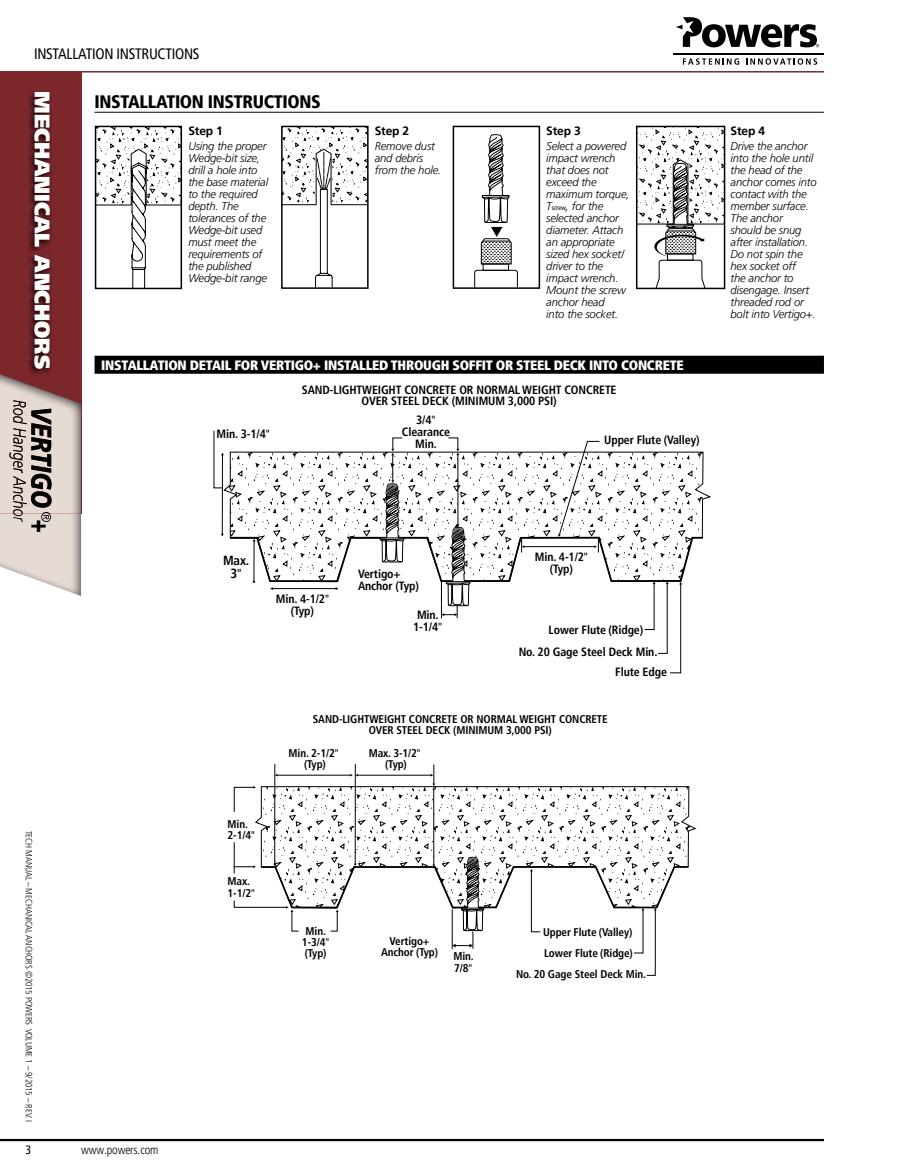
<style>
.page{position:relative;width:905px;height:1175px;background:#fff}
.page>*{position:absolute;margin:0;border:0;box-sizing:border-box;transform-origin:0 0}
.t1{font:900 21px "Frutiger";color:#fff}
.t2{font:900 condensed 18px "Frutiger";letter-spacing:-.02em;color:#000}
.t3{font:condensed 15px "Frutiger";letter-spacing:-.02em;color:#000}
.t4{font:900 condensed 13.5px "Frutiger LT Std";letter-spacing:-.02em;color:#fff}
.t5{font:700 condensed 13.05px/13px "Frutiger";color:#000;text-align:center}
.t6{font:700 12px "Frutiger";letter-spacing:-.015em;color:#000}
.t7{font:300 condensed 12px "Frutiger LT Std";letter-spacing:-.01em;color:#000}
.t8{font:condensed 12px "Frutiger LT Std";color:#000}
.t9{font:700 condensed 11.85px/11.9px "Frutiger";letter-spacing:-.01em;color:#000;text-align:center}
.t10{font:italic 300 11.25px/12px "Frutiger LT Std";letter-spacing:-.015em;color:#000}
.t11{font:700 condensed 11.1px/11.1px "Frutiger";letter-spacing:-.01em;color:#000;text-align:center}
.t12{font:300 condensed 9px "Frutiger LT Std";letter-spacing:-.01em;color:#000}
.s1{font-family:"Frutiger";font-weight:400;font-style:normal;font-stretch:condensed;font-size:6.75px}
.s2{font-family:"Myriad Pro";font-weight:400;font-stretch:normal}
</style>
<div class="page">
<hr style="left:0;top:1138px;width:823px;height:3px;background:#000">
<hr style="left:673px;top:53px;width:151px;height:1px;background:#000">
<svg style="left:676px;top:17px;width:143px;height:30px"></svg>
<svg style="left:683px;top:58px;width:56px;height:7px"></svg>
<svg style="left:746px;top:58px;width:71px;height:7px"></svg>
<div style="left:0;top:71px;width:81px;height:442px;background:#7b272b"></div>
<img style="left:28px;top:92px;width:24px;height:282px">
<hr style="left:0;top:71px;width:824px;height:2px;background:#7b272b">
<hr style="left:94px;top:112px;width:730px;height:1px;background:#000">
<svg style="left:98px;top:129px;width:81px;height:157px"></svg>
<div style="left:95px;top:126px;width:87px;height:163px;border:2px solid #000"></div>
<svg style="left:284px;top:129px;width:81px;height:157px"></svg>
<div style="left:281px;top:126px;width:87px;height:163px;border:2px solid #000"></div>
<svg style="left:474px;top:134px;width:44px;height:152px"></svg>
<div style="left:452px;top:126px;width:88px;height:163px;border:2px solid #000"></div>
<svg style="left:639px;top:129px;width:83px;height:157px"></svg>
<div style="left:636px;top:126px;width:89px;height:163px;border:2px solid #000"></div>
<div style="left:94px;top:356px;width:730px;height:18px;background:#000"></div>
<svg style="left:221px;top:437px;width:483px;height:236px"></svg>
<svg style="left:255px;top:786px;width:441px;height:55px"></svg>
<hr style="left:433px;top:789px;width:1px;height:76px;background:#000">
<hr style="left:357px;top:775px;width:74px;height:1px;background:#000">
<svg style="left:430px;top:764px;width:5px;height:25px"></svg>
<hr style="left:355px;top:764px;width:1px;height:100px;background:#000">
<hr style="left:277px;top:775px;width:73px;height:1px;background:#000">
<svg style="left:350px;top:773px;width:8px;height:3px"></svg>
<hr style="left:274px;top:764px;width:1px;height:100px;background:#000">
<svg style="left:234px;top:786px;width:22px;height:26px"></svg>
<svg style="left:234px;top:841px;width:455px;height:135px"></svg>
<img style="left:0;top:513px;width:81px;height:83px">
<img style="left:0;top:374px;width:81px;height:139px">
<h3 class="t3" style="left:34px;top:45px;width:167px">INSTALLATION INSTRUCTIONS</h3>
<h1 class="t1" style="left:55px;top:91px;width:279px;rotate:90deg">MECHANICAL ANCHORS</h1>
<h2 class="t2" style="left:94px;top:90px;width:228px">INSTALLATION INSTRUCTIONS</h2>
<p class="t6" style="left:188px;top:123px;width:36px">Step 1</p>
<p class="t10" style="left:188px;top:140px;width:81px">Using the proper<br>Wedge-bit size, drill a hole into the base material to the required depth. The tolerances of the<br>Wedge-bit used must meet the requirements of the published<br>Wedge-bit range</p>
<p class="t6" style="left:375px;top:123px;width:36px">Step 2</p>
<p class="t10" style="left:375px;top:140px;width:68px">Remove dust and debris from the hole.</p>
<p class="t6" style="left:546px;top:123px;width:36px">Step 3</p>
<p class="t10" style="left:546px;top:140px;width:85px">Select a powered impact wrench that does not exceed the maximum torque,<br>T<span class="s1">screw</span>, for the selected anchor diameter. Attach an appropriate sized hex socket/ driver to the impact wrench.<br>Mount the screw anchor head<br>into the socket.</p>
<p class="t4" style="left:101px;top:357px;width:584px">INSTALLATION DETAIL FOR VERTIGO+ INSTALLED THROUGH SOFFIT OR STEEL DECK INTO CONCRETE</p>
<p class="t9" style="left:216px;top:428px;width:55px">Min. 3-1/4<span class="s2">"</span></p>
<p class="t9" style="left:302px;top:383px;width:316px">SAND-LIGHTWEIGHT CONCRETE OR NORMAL WEIGHT CONCRETE<br>OVER STEEL DECK (MINIMUM 3,000 PSI)</p>
<p class="t9" style="left:402px;top:414px;width:49px">3/4<span class="s2">"<br></span>Clearance<br>Min.</p>
<p class="t9" style="left:604px;top:434px;width:97px">Upper Flute (Valley)</p>
<p class="t6" style="left:730px;top:123px;width:36px">Step 4</p>
<p class="t10" style="left:730px;top:140px;width:88px">Drive the anchor into the hole until the head of the anchor comes into contact with the member surface.<br>The anchor should be snug after installation.<br>Do not spin the hex socket off<br>the anchor to disengage. Insert threaded rod or bolt into Vertigo+.</p>
<p class="t12" style="left:34px;top:830px;width:292px;rotate:90deg">TECH MANUAL – MECHANICAL ANCHORS ©2015 POWERS VOLUME 1 – 9/2015 – REV. I</p>
<p class="t8" style="left:25px;top:1142px;width:7px">3</p>
<p class="t7" style="left:81px;top:1142px;width:79px">www.powers.com</p>
<p class="t5" style="left:223px;top:553px;width:28px">Max.<br>3<span class="s2">"</span></p>
<p class="t11" style="left:228px;top:818px;width:29px;text-align:left">Min.<br>2-1/4<span class="s2">"</span></p>
<p class="t11" style="left:228px;top:874px;width:29px;line-height:12.3px;text-align:left">Max.<br>1-1/2<span class="s2">"</span></p>
<p class="t9" style="left:276px;top:593px;width:55px">Min. 4-1/2<span class="s2">" </span>(Typ)</p>
<p class="t9" style="left:358px;top:568px;width:62px;text-align:left">Vertigo+<br>Anchor (Typ)</p>
<p class="t9" style="left:413px;top:609px;width:31px">Min.<br>1-1/4<span class="s2">"</span></p>
<p class="t9" style="left:535px;top:551px;width:55px">Min. 4-1/2<span class="s2">" </span>(Typ)</p>
<p class="t9" style="left:518px;top:619px;width:140px;line-height:21.8px;text-align:left;text-indent:30px">Lower Flute (Ridge)<br>No. 20 Gage Steel Deck Min.</p>
<p class="t9" style="left:615px;top:665px;width:53px">Flute Edge</p>
<p class="t11" style="left:313px;top:713px;width:296px">SAND-LIGHTWEIGHT CONCRETE OR NORMAL WEIGHT CONCRETE<br>OVER STEEL DECK (MINIMUM 3,000 PSI)</p>
<p class="t11" style="left:288px;top:747px;width:51px">Min. 2-1/2<span class="s2">" </span>(Typ)</p>
<p class="t11" style="left:368px;top:747px;width:53px">Max. 3-1/2<span class="s2">" </span>(Typ)</p>
<p class="t11" style="left:302px;top:925px;width:29px">Min.<br>1-3/4<span class="s2">" </span>(Typ)</p>
<p class="t11" style="left:381px;top:935px;width:59px">Vertigo+<br>Anchor (Typ)</p>
<p class="t11" style="left:453px;top:951px;width:22px;text-align:left">Min.<br>7/8<span class="s2">"</span></p>
<p class="t11" style="left:543px;top:926px;width:91px">Upper Flute (Valley)</p>
<p class="t11" style="left:516px;top:943px;width:132px;line-height:20.4px;text-align:left;text-indent:28px">Lower Flute (Ridge)<br>No. 20 Gage Steel Deck Min.</p>
</div>
